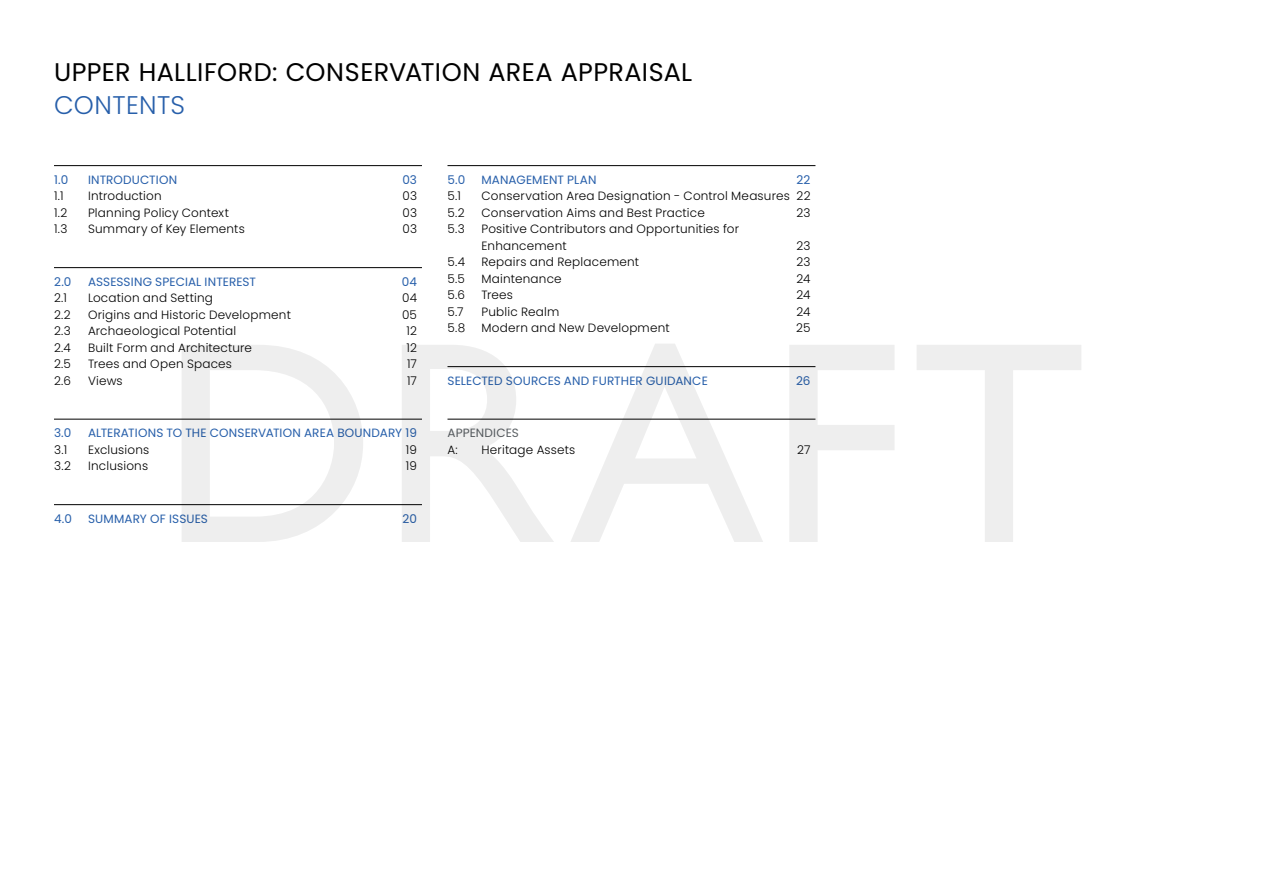
<style>
.page{position:relative;width:1263px;height:893px;background:#fff}
.page>*{position:absolute;margin:0;border:0;box-sizing:border-box;transform-origin:0 0}
.t1{font:25.5px "Poppins";letter-spacing:.01em;color:#000}
.t2{font:300 25.5px "Poppins";letter-spacing:.015em;color:#275faa}
.t3{font:300 12px/16.5px "Poppins";letter-spacing:.015em;color:#000}
.t4{font:12px "Poppins";letter-spacing:.005em;color:#275faa}
.t5{font:12px "Poppins";letter-spacing:.005em;color:#5b6064}
</style>
<div class="page">
<hr style="left:54px;top:165px;width:368px;height:1px;background:#000">
<hr style="left:54px;top:267px;width:368px;height:1px;background:#000">
<hr style="left:54px;top:419px;width:368px;height:1px;background:#000">
<hr style="left:54px;top:504px;width:368px;height:1px;background:#000">
<hr style="left:447px;top:165px;width:368px;height:1px;background:#000">
<svg style="left:182px;top:344px;width:899px;height:198px"></svg>
<h1 class="t1" style="left:54px;top:57px;width:640px">UPPER HALLIFORD: CONSERVATION AREA APPRAISAL</h1>
<h1 class="t2" style="left:54px;top:90px;width:133px">CONTENTS</h1>
<p class="t4" style="left:54px;top:173px;width:16px">1.0</p>
<p class="t4" style="left:88px;top:173px;width:91px">INTRODUCTION</p>
<p class="t4" style="left:402px;top:173px;width:16px">03</p>
<p class="t3" style="left:54px;top:188px;width:11px">1.1</p>
<p class="t3" style="left:88px;top:188px;width:75px">Introduction</p>
<p class="t3" style="left:402px;top:188px;width:16px">03</p>
<p class="t3" style="left:54px;top:204px;width:15px">1.2</p>
<p class="t3" style="left:88px;top:204px;width:142px">Planning Policy Context</p>
<p class="t3" style="left:402px;top:204px;width:16px">03</p>
<p class="t3" style="left:54px;top:221px;width:15px">1.3</p>
<p class="t3" style="left:88px;top:221px;width:158px">Summary of Key Elements</p>
<p class="t3" style="left:402px;top:221px;width:16px">03</p>
<p class="t4" style="left:54px;top:275px;width:19px">2.0</p>
<p class="t4" style="left:88px;top:275px;width:170px">ASSESSING SPECIAL INTEREST</p>
<p class="t4" style="left:402px;top:275px;width:17px">04</p>
<p class="t3" style="left:54px;top:290px;width:15px">2.1</p>
<p class="t3" style="left:88px;top:290px;width:126px">Location and Setting</p>
<p class="t3" style="left:402px;top:290px;width:16px">04</p>
<p class="t3" style="left:54px;top:306px;width:18px">2.2</p>
<p class="t3" style="left:88px;top:306px;width:204px">Origins and Historic Development</p>
<p class="t3" style="left:402px;top:306px;width:16px">05</p>
<p class="t3" style="left:54px;top:323px;width:18px">2.3</p>
<p class="t3" style="left:88px;top:323px;width:150px">Archaeological Potential</p>
<p class="t3" style="left:407px;top:323px;width:12px">12</p>
<p class="t3" style="left:54px;top:339px;width:18px">2.4</p>
<p class="t3" style="left:88px;top:339px;width:165px">Built Form and Architecture</p>
<p class="t3" style="left:407px;top:339px;width:12px">12</p>
<p class="t3" style="left:54px;top:356px;width:18px">2.5</p>
<p class="t3" style="left:88px;top:356px;width:145px">Trees and Open Spaces</p>
<p class="t3" style="left:407px;top:356px;width:11px">17</p>
<p class="t3" style="left:54px;top:372px;width:19px">2.6</p>
<p class="t3" style="left:88px;top:372px;width:36px">Views</p>
<p class="t3" style="left:407px;top:372px;width:11px">17</p>
<p class="t4" style="left:54px;top:426px;width:19px">3.0</p>
<p class="t4" style="left:88px;top:426px;width:330px">ALTERATIONS TO THE CONSERVATION AREA BOUNDARY 19</p>
<p class="t3" style="left:54px;top:441px;width:15px">3.1</p>
<p class="t3" style="left:88px;top:441px;width:63px">Exclusions</p>
<p class="t3" style="left:406px;top:441px;width:13px">19</p>
<p class="t3" style="left:54px;top:458px;width:18px">3.2</p>
<p class="t3" style="left:88px;top:458px;width:62px">Inclusions</p>
<p class="t3" style="left:406px;top:458px;width:13px">19</p>
<p class="t4" style="left:54px;top:512px;width:19px">4.0</p>
<p class="t4" style="left:88px;top:512px;width:121px">SUMMARY OF ISSUES</p>
<p class="t4" style="left:403px;top:512px;width:16px">20</p>
<p class="t4" style="left:447px;top:173px;width:19px">5.0</p>
<p class="t4" style="left:481px;top:173px;width:116px">MANAGEMENT PLAN</p>
<p class="t4" style="left:796px;top:173px;width:15px">22</p>
<p class="t3" style="left:447px;top:188px;width:15px">5.1</p>
<p class="t3" style="left:481px;top:188px;width:330px">Conservation Area Designation - Control Measures 22</p>
<p class="t3" style="left:447px;top:204px;width:19px">5.2</p>
<p class="t3" style="left:481px;top:204px;width:225px">Conservation Aims and Best Practice</p>
<p class="t3" style="left:797px;top:204px;width:15px">23</p>
<p class="t3" style="left:447px;top:221px;width:19px">5.3</p>
<p class="t3" style="left:481px;top:221px;width:259px">Positive Contributors and Opportunities for<br>Enhancement</p>
<p class="t3" style="left:797px;top:237px;width:15px">23</p>
<p class="t3" style="left:447px;top:254px;width:19px">5.4</p>
<p class="t3" style="left:481px;top:254px;width:159px">Repairs and Replacement</p>
<p class="t3" style="left:797px;top:254px;width:15px">23</p>
<p class="t3" style="left:447px;top:270px;width:19px">5.5</p>
<p class="t3" style="left:481px;top:270px;width:82px">Maintenance</p>
<p class="t3" style="left:796px;top:270px;width:16px">24</p>
<p class="t3" style="left:447px;top:287px;width:19px">5.6</p>
<p class="t3" style="left:481px;top:287px;width:33px">Trees</p>
<p class="t3" style="left:796px;top:287px;width:16px">24</p>
<p class="t3" style="left:447px;top:303px;width:18px">5.7</p>
<p class="t3" style="left:481px;top:303px;width:79px">Public Realm</p>
<p class="t3" style="left:796px;top:303px;width:16px">24</p>
<p class="t3" style="left:447px;top:320px;width:19px">5.8</p>
<p class="t3" style="left:481px;top:320px;width:190px">Modern and New Development</p>
<p class="t3" style="left:796px;top:320px;width:16px">25</p>
<p class="t4" style="left:447px;top:374px;width:262px">SELECTED SOURCES AND FURTHER GUIDANCE</p>
<p class="t4" style="left:796px;top:374px;width:16px">26</p>
<p class="t5" style="left:447px;top:426px;width:73px">APPENDICES</p>
<p class="t3" style="left:447px;top:441px;width:12px">A:</p>
<p class="t3" style="left:481px;top:441px;width:95px">Heritage Assets</p>
<p class="t3" style="left:797px;top:441px;width:15px">27</p>
</div>
